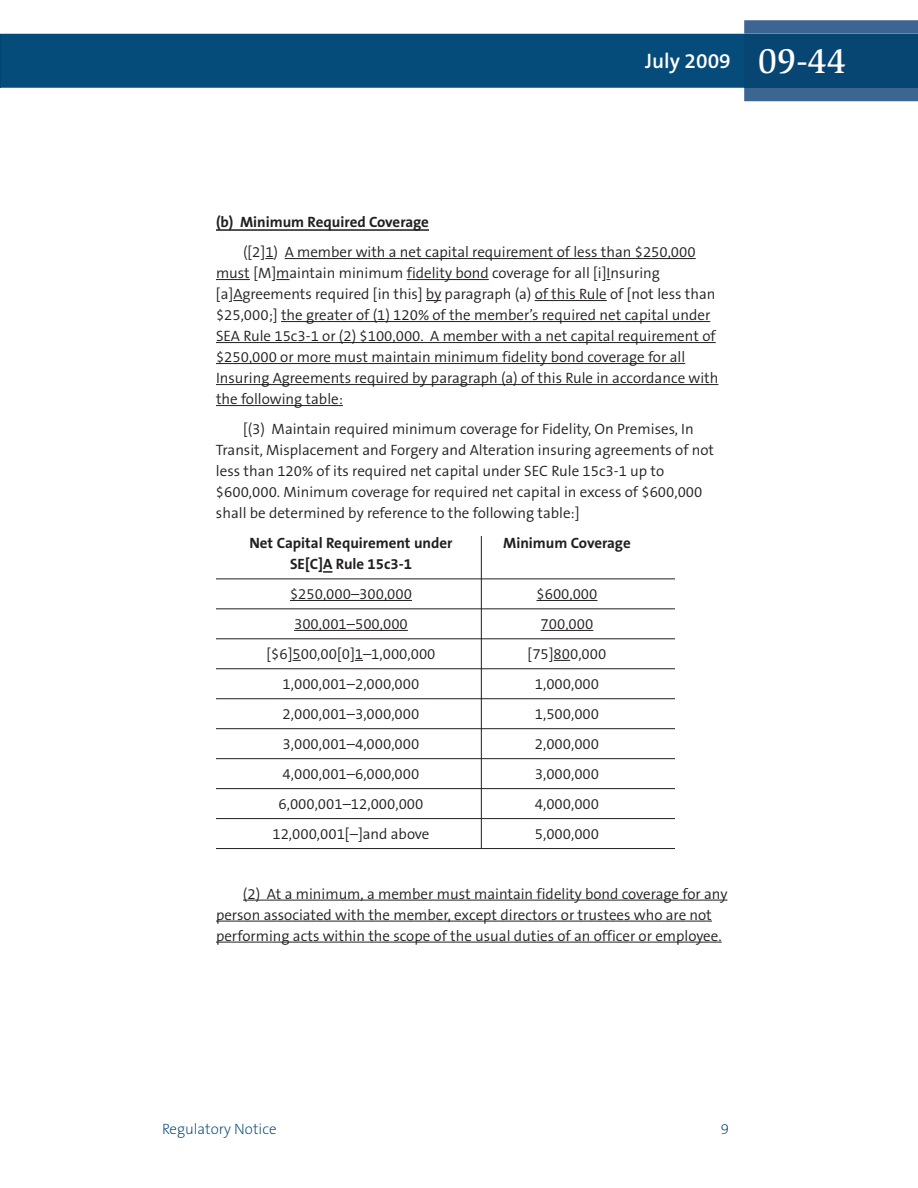
<style>
.page{position:relative;width:918px;height:1188px;background:#fff}
.page>*{position:absolute;margin:0;border:0;box-sizing:border-box;transform-origin:0 0}
.t1{font:600 21px "The Sans B6";color:#fff}
.t2{font:300 15px/21px "The Sans B4";color:#231f20}
.t3{font:700 15px "The Sans B7";color:#231f20}
.t4{font:200 15px "The Sans B2";color:#004270}
.s1{font-family:"Slimbach LT";font-weight:500;font-size:36px}
</style>
<div class="page">
<hr style="left:216px;top:229px;width:213px;height:2px;background:#231f20">
<hr style="left:285px;top:258px;width:411px;height:1px;background:#231f20">
<hr style="left:216px;top:279px;width:34px;height:1px;background:#231f20">
<svg style="left:276px;top:279px;width:14px;height:1px"></svg>
<hr style="left:407px;top:279px;width:82px;height:1px;background:#231f20">
<svg style="left:426px;top:300px;width:15px;height:1px"></svg>
<hr style="left:535px;top:300px;width:72px;height:1px;background:#231f20">
<hr style="left:281px;top:321px;width:429px;height:1px;background:#231f20">
<hr style="left:216px;top:342px;width:500px;height:1px;background:#231f20">
<hr style="left:216px;top:363px;width:469px;height:1px;background:#231f20">
<hr style="left:216px;top:384px;width:502px;height:1px;background:#231f20">
<hr style="left:216px;top:405px;width:127px;height:1px;background:#231f20">
<hr style="left:216px;top:579px;width:459px;height:1px;background:#231f20">
<svg style="left:323px;top:571px;width:9px;height:2px"></svg>
<hr style="left:216px;top:609px;width:459px;height:1px;background:#231f20">
<hr style="left:290px;top:600px;width:122px;height:1px;background:#231f20">
<hr style="left:537px;top:600px;width:60px;height:1px;background:#231f20">
<hr style="left:216px;top:639px;width:459px;height:1px;background:#231f20">
<hr style="left:294px;top:630px;width:114px;height:1px;background:#231f20">
<hr style="left:541px;top:630px;width:52px;height:1px;background:#231f20">
<hr style="left:216px;top:669px;width:459px;height:1px;background:#231f20">
<svg style="left:554px;top:660px;width:16px;height:1px"></svg>
<hr style="left:216px;top:698px;width:459px;height:1px;background:#231f20">
<hr style="left:216px;top:728px;width:459px;height:1px;background:#231f20">
<hr style="left:216px;top:758px;width:459px;height:1px;background:#231f20">
<hr style="left:216px;top:788px;width:459px;height:1px;background:#231f20">
<hr style="left:216px;top:818px;width:459px;height:1px;background:#231f20">
<hr style="left:216px;top:848px;width:459px;height:1px;background:#231f20">
<hr style="left:243px;top:900px;width:484px;height:1px;background:#231f20">
<hr style="left:216px;top:921px;width:496px;height:1px;background:#231f20">
<hr style="left:216px;top:942px;width:506px;height:1px;background:#231f20">
<div style="left:1px;top:34px;width:743px;height:54px;background:#064c7a"></div>
<svg style="left:744px;top:20px;width:174px;height:81px;background:#3f6893"></svg>
<div style="left:744px;top:34px;width:174px;height:54px;background:#074573"></div>
<hr style="left:0;top:34px;width:1px;height:54px;background:#034371">
<hr style="left:481px;top:536px;width:1px;height:312px;background:#231f20">
<h1 class="t1" style="left:645px;top:50px;width:203px">July 2009 <span class="s1">09-44</span></h1>
<p class="t3" style="left:216px;top:214px;width:215px">(b) Minimum Required Coverage</p>
<p class="t2" style="left:216px;top:242px;width:504px;text-indent:27px">([2]1) A member with a net capital requirement of less than $250,000 must [M]maintain minimum fidelity bond coverage for all [i]Insuring [a]Agreements required [in this] by paragraph (a) of this Rule of [not less than $25,000;] the greater of (1) 120% of the member’s required net capital under SEA Rule 15c3-1 or (2) $100,000. A member with a net capital requirement of $250,000 or more must maintain minimum fidelity bond coverage for all Insuring Agreements required by paragraph (a) of this Rule in accordance with the following table:</p>
<p class="t2" style="left:216px;top:419px;width:500px;text-indent:27px">[(3) Maintain required minimum coverage for Fidelity, On Premises, In Transit, Misplacement and Forgery and Alteration insuring agreements of not less than 120% of its required net capital under SEC Rule 15c3-1 up to $600,000. Minimum coverage for required net capital in excess of $600,000 shall be determined by reference to the following table:]</p>
<p class="t3" style="left:249px;top:535px;width:205px">Net Capital Requirement under</p>
<p class="t3" style="left:503px;top:535px;width:129px">Minimum Coverage</p>
<p class="t3" style="left:290px;top:556px;width:123px">SE[C]A Rule 15c3-1</p>
<p class="t2" style="left:290px;top:584px;width:123px">$250,000–300,000</p>
<p class="t2" style="left:537px;top:584px;width:62px">$600,000</p>
<p class="t2" style="left:294px;top:614px;width:115px">300,001–500,000</p>
<p class="t2" style="left:541px;top:614px;width:54px">700,000</p>
<p class="t2" style="left:266px;top:644px;width:171px">[$6]500,00[0]1–1,000,000</p>
<p class="t2" style="left:528px;top:644px;width:80px">[75]800,000</p>
<p class="t2" style="left:283px;top:674px;width:138px">1,000,001–2,000,000</p>
<p class="t2" style="left:535px;top:674px;width:66px">1,000,000</p>
<p class="t2" style="left:283px;top:704px;width:138px">2,000,001–3,000,000</p>
<p class="t2" style="left:535px;top:704px;width:66px">1,500,000</p>
<p class="t2" style="left:283px;top:734px;width:138px">3,000,001–4,000,000</p>
<p class="t2" style="left:535px;top:734px;width:66px">2,000,000</p>
<p class="t2" style="left:283px;top:764px;width:138px">4,000,001–6,000,000</p>
<p class="t2" style="left:535px;top:764px;width:66px">3,000,000</p>
<p class="t2" style="left:279px;top:794px;width:146px">6,000,001–12,000,000</p>
<p class="t2" style="left:535px;top:794px;width:66px">4,000,000</p>
<p class="t2" style="left:272px;top:824px;width:159px">12,000,001[–]and above</p>
<p class="t2" style="left:535px;top:824px;width:66px">5,000,000</p>
<p class="t2" style="left:216px;top:884px;width:513px;text-indent:27px">(2) At a minimum, a member must maintain fidelity bond coverage for any person associated with the member, except directors or trustees who are not performing acts within the scope of the usual duties of an officer or employee.</p>
<p class="t4" style="left:162px;top:1121px;width:116px">Regulatory Notice</p>
<p class="t4" style="left:721px;top:1121px;width:10px">9</p>
</div>
